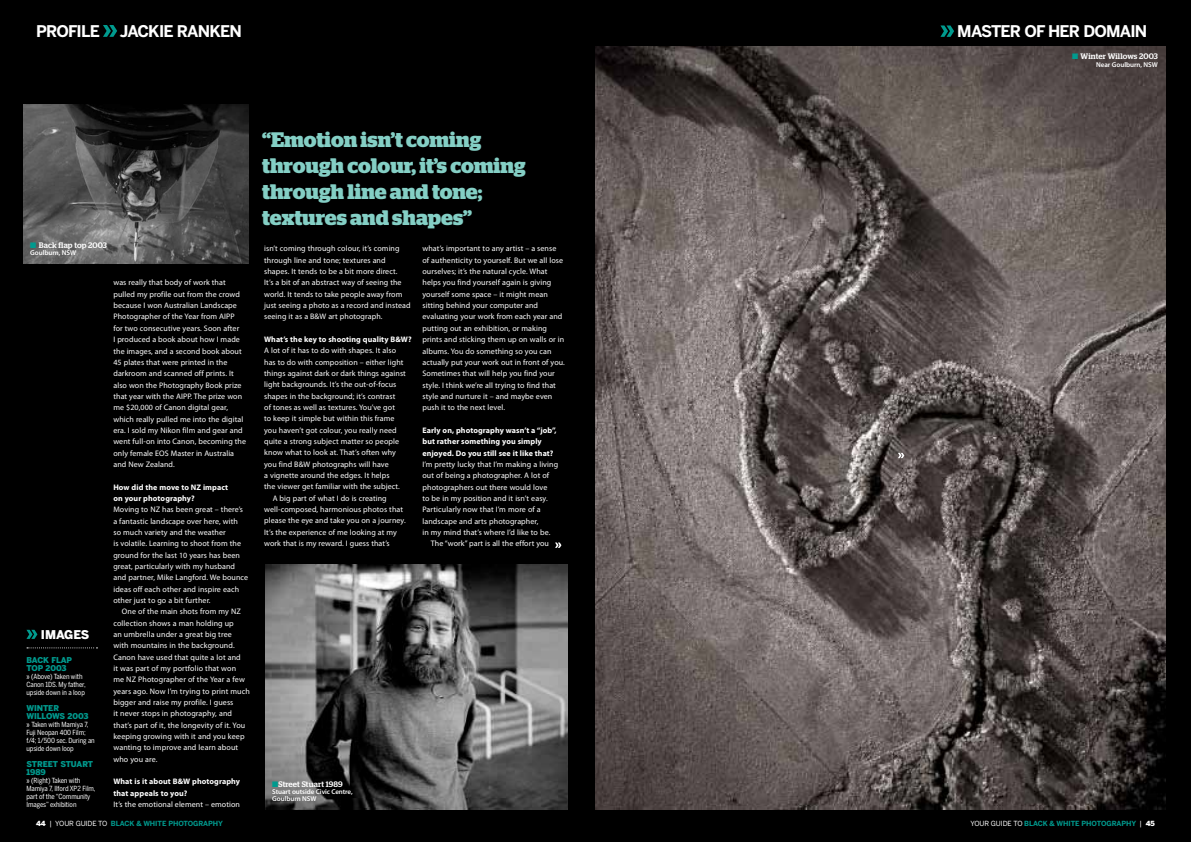
<style>
.page{position:relative;width:1191px;height:842px;background:#000}
.page>*{position:absolute;margin:0;border:0;box-sizing:border-box;transform-origin:0 0}
.t1{font:700 21px/26px "Stag";letter-spacing:-.005em;color:#84cfc5}
.t2{font:700 16px "Benton Sans";letter-spacing:-.05em;color:#fff}
.t3{font:900 12px "Benton Sans";letter-spacing:-.01em;color:#fff}
.t4{font:8px/11.3px "Myriad Pro";letter-spacing:.01em;color:#fff}
.t5{font:700 8px/11.3px "Myriad Pro";letter-spacing:.01em;color:#fff}
.t6{font:500 8px "Stag";letter-spacing:.015em;color:#fff}
.t7{font:900 8px/8px "Benton Sans";letter-spacing:-.015em;color:#009a8e}
.t8{font:7px/8px "Benton Sans Cond";letter-spacing:-.01em;color:#fff}
.t9{font:600 7px/7px "Myriad Pro";letter-spacing:-.01em;color:#fff}
.t10{font:7px "Benton Sans";letter-spacing:-.015em;color:#fff}
.t11{font:700 7px "Benton Sans";letter-spacing:-.01em;color:#009a8e}
.s1{color:#009a8e}
.s2{font-weight:900}
.s3{font-weight:700;color:#009a8e}
.s4{font-weight:400;color:#fff}
.s5{font-weight:900;color:#fff}
</style>
<div class="page">
<img style="left:595px;top:47px;width:570px;height:762px">
<svg style="left:27px;top:647px;width:70px;height:1px"></svg>
<svg style="left:26px;top:630px;width:11px;height:9px"></svg>
<svg style="left:555px;top:542px;width:6px;height:6px"></svg>
<svg style="left:898px;top:453px;width:6px;height:5px"></svg>
<img style="left:24px;top:104px;width:224px;height:160px">
<img style="left:265px;top:565px;width:302px;height:245px">
<svg style="left:103px;top:25px;width:14px;height:12px"></svg>
<svg style="left:940px;top:25px;width:14px;height:12px"></svg>
<h2 class="t2" style="left:36px;top:21px;width:65px">PROFILE</h2>
<h2 class="t2" style="left:120px;top:21px;width:69px">JACKIE RAN</h2>
<h2 class="t2" style="left:209px;top:21px;width:22px">KEN</h2>
<h2 class="t2" style="left:957px;top:21px;width:25px">MASTER</h2>
<h2 class="t2" style="left:1024px;top:21px;width:106px">OF HER DOMAIN</h2>
<p class="t6" style="left:30px;top:241px;width:78px"><span class="s1">■</span> Back flap top 2003</p>
<p class="t9" style="left:30px;top:249px;width:47px">Goulburn, NSW</p>
<h3 class="t3" style="left:41px;top:627px;width:50px">IMAGES</h3>
<p class="t7" style="left:26px;top:656px;width:31px">BACKFLAP<br>TOP</p>
<p class="t7" style="left:46px;top:664px;width:22px">2003</p>
<p class="t8" style="left:26px;top:672px;width:61px">» (Above) Taken with<br>Canon 1DS. My father, upside down in a loop</p>
<p class="t7" style="left:26px;top:704px;width:64px">WINTER<br>WILLOWS 2003</p>
<p class="t8" style="left:26px;top:720px;width:70px">» Taken with Mamiya 7,<br>Fuji Neopan 400 Film; f/4; 1/500 sec. During an upside down loop</p>
<p class="t7" style="left:26px;top:760px;width:12px">STREET</p>
<p class="t7" style="left:60px;top:760px;width:7px">STUART</p>
<p class="t7" style="left:26px;top:768px;width:21px">1989</p>
<p class="t8" style="left:26px;top:776px;width:71px">» (Right) Taken with<br>Mamiya 7, Ilford XP2 Film, part of the “Community<br>Images” exhibition</p>
<p class="t4" style="left:113px;top:277px;width:134px">was really that body of work that pulled my profile out from the crowd because I won Australian Landscape Photographer of the Year from AIPP for two consecutive years. Soon after<br>I produced a book about how I made the images, and a second book about 45 plates that were printed in the darkroom and scanned off prints. It also won the Photography Book prize that year with the AIPP. The prize won me $20,000 of Canon digital gear, which really pulled me into the digital era. I sold my Nikon film and gear and went full-on into Canon, becoming the only female EOS Master in Australia and New Zealand.</p>
<p class="t5" style="left:113px;top:481px;width:116px">How did the move to NZ impact on your photography?</p>
<p class="t4" style="left:113px;top:504px;width:136px">Moving to NZ has been great – there’s a fantastic landscape over here, with<br>so much variety and the weather<br>is volatile. Learning to shoot from the ground for the last 10 years has been great, particularly with my husband and partner, Mike Langford. We bounce ideas off each other and inspire each other just to go a bit further.</p>
<p class="t4" style="left:113px;top:606px;width:138px;text-indent:9px">One of the main shots from my NZ collection shows a man holding up<br>an umbrella under a great big tree<br>with mountains in the background.<br>Canon have used that quite a lot and<br>it was part of my portfolio that won<br>me NZ Photographer of the Year a few years ago. Now I’m trying to print much bigger and raise my profile. I guess<br>it never stops in photography, and that’s part of it, the longevity of it. You keeping growing with it and you keep wanting to improve and learn about who you are.</p>
<p class="t5" style="left:113px;top:776px;width:128px">What is it about B&amp;W photography that appeals to you?</p>
<p class="t4" style="left:113px;top:798px;width:128px">It’s the emotional element – emotion</p>
<h1 class="t1" style="left:262px;top:127px;width:265px">“Emotion isn’t coming through colour, it’s coming through line and tone; textures and shapes”</h1>
<p class="t4" style="left:264px;top:243px;width:148px">isn’t coming through colour, it’s coming through line and tone; textures and shapes. It tends to be a bit more direct.<br>It’s a bit of an abstract way of seeing the world. It tends to take people away from just seeing a photo as a record and instead seeing it as a B&amp;W art photograph.</p>
<p class="t5" style="left:264px;top:333px;width:149px">What’s the key to shooting quality B&amp;W?</p>
<p class="t4" style="left:264px;top:345px;width:133px">A lot of it has to do with shapes. It also</p>
<p class="t4" style="left:264px;top:356px;width:141px">has to do with composition – either light</p>
<p class="t4" style="left:264px;top:368px;width:143px">things against dark or dark things against</p>
<p class="t4" style="left:264px;top:379px;width:134px">light backgrounds. It’s the out-of-focus</p>
<p class="t4" style="left:264px;top:390px;width:133px">shapes in the background; it’s contrast</p>
<p class="t4" style="left:264px;top:402px;width:132px">of tones as well as textures. You’ve got</p>
<p class="t4" style="left:264px;top:413px;width:132px">to keep it simple but within this frame</p>
<p class="t4" style="left:264px;top:424px;width:134px">you haven’t got colour, you really need</p>
<p class="t4" style="left:264px;top:436px;width:136px">quite a strong subject matter so people</p>
<p class="t4" style="left:264px;top:447px;width:133px">know what to look at. That’s often why</p>
<p class="t4" style="left:264px;top:458px;width:126px">you find B&amp;W photographs will have</p>
<p class="t4" style="left:264px;top:470px;width:127px">a vignette around the edges. It helps</p>
<p class="t4" style="left:264px;top:481px;width:137px">the viewer get familiar with the subject.</p>
<p class="t4" style="left:273px;top:492px;width:116px">A big part of what I do is creating</p>
<p class="t4" style="left:264px;top:504px;width:140px">well-composed, harmonious photos that</p>
<p class="t4" style="left:264px;top:515px;width:143px">please the eye and take you on a journey.</p>
<p class="t4" style="left:264px;top:526px;width:134px">It’s the experience of me looking at my</p>
<p class="t4" style="left:264px;top:538px;width:127px">work that is my reward. I guess that’s</p>
<p class="t4" style="left:422px;top:243px;width:144px">what’s important to any artist – a sense of authenticity to yourself. But we all lose ourselves; it’s the natural cycle. What helps you find yourself again is giving yourself some space – it might mean sitting behind your computer and evaluating your work from each year and putting out an exhibition, or making prints and sticking them up on walls or in albums. You do something so you can actually put your work out in front of you.<br>Sometimes that will help you find your style. I think we’re all trying to find that style and nurture it – and maybe even push it to the next level.</p>
<p class="t5" style="left:422px;top:424px;width:135px">Early on, photography wasn’t a “job”, but rather something you simply enjoyed. Do you still see it like that?</p>
<p class="t4" style="left:422px;top:458px;width:137px">I’m pretty lucky that I’m making a living</p>
<p class="t4" style="left:422px;top:470px;width:128px">out of being a photographer. A lot of</p>
<p class="t4" style="left:422px;top:481px;width:126px">photographers out there would love</p>
<p class="t4" style="left:422px;top:492px;width:127px">to be in my position and it isn’t easy.</p>
<p class="t4" style="left:422px;top:504px;width:120px">Particularly now that I’m more of a</p>
<p class="t4" style="left:422px;top:515px;width:118px">landscape and arts photographer,</p>
<p class="t4" style="left:422px;top:526px;width:129px">in my mind that’s where I’d like to be.</p>
<p class="t4" style="left:431px;top:538px;width:119px">The “work” part is all the effort you</p>
<p class="t6" style="left:272px;top:779px;width:72px"><span class="s1">■</span>Street Stuart 1989</p>
<p class="t9" style="left:272px;top:788px;width:82px">Stuart outside Civic Centre,<br>Goulburn NSW</p>
<p class="t6" style="left:1072px;top:52px;width:87px"><span class="s1">■</span> Winter Willows 2003</p>
<p class="t9" style="left:1096px;top:61px;width:63px">Near Goulburn, NSW</p>
<p class="t10" style="left:36px;top:819px;width:124px"><span class="s2">44</span> | YOUR GUIDE TO <span class="s3">BLACK &amp; WHITE</span></p>
<p class="t11" style="left:168px;top:819px;width:56px">PHOTOGRAPHY</p>
<p class="t10" style="left:970px;top:819px;width:103px">YOUR GUIDE TO <span class="s3">BLACK &amp; WHITE</span></p>
<p class="t11" style="left:1081px;top:819px;width:75px">PHOTOGRAPHY <span class="s4">|</span> <span class="s5">45</span></p>
</div>
